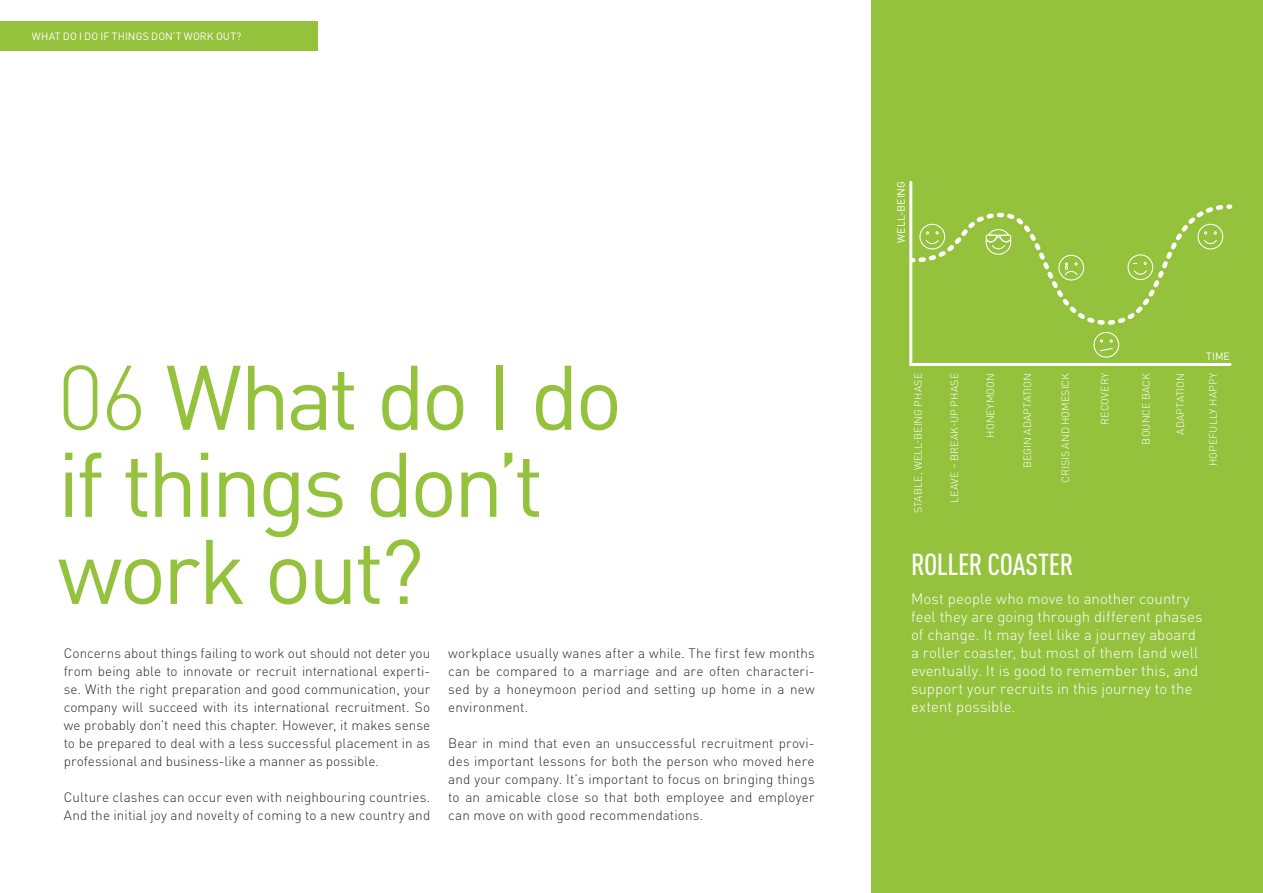
<style>
.page{position:relative;width:1263px;height:893px;background:#fff}
.page>*{position:absolute;margin:0;border:0;box-sizing:border-box;transform-origin:0 0}
.t1{font:90px/87px "DIN Pro";letter-spacing:-.045em;color:#94c23d}
.t2{font:500 30px "DIN Cond";letter-spacing:-.01em;color:#fff}
.t3{font:300 15px/18px "DIN Pro";letter-spacing:.005em;color:#fff}
.t4{font:300 13.5px/18px "DIN Pro";letter-spacing:.01em;color:#282827;text-align:justify}
.t5{font:300 10.5px "DIN Pro";letter-spacing:.005em;color:#fff}
.t6{font:10.5px "DIN Pro";letter-spacing:.01em;color:#fff}
.s1{font-weight:300}
</style>
<div class="page">
<div style="left:872px;top:0;width:391px;height:893px;background:#94c23d"></div>
<svg style="left:909px;top:180px;width:323px;height:186px"></svg>
<svg style="left:1093px;top:332px;width:26px;height:26px"></svg>
<svg style="left:909px;top:202px;width:324px;height:124px"></svg>
<div style="left:0;top:21px;width:318px;height:30px;background:#94c23d"></div>
<p class="t6" style="left:32px;top:28px;width:211px">WHAT DO I DO IF THINGS DON’T WORK OUT?</p>
<h1 class="t1" style="left:57px;top:348px;width:567px"><span class="s1">06</span> What do I do if things don’t work out?</h1>
<p class="t4" style="left:64px;top:643px;width:368px">Concerns about things failing to work out should not deter you from being able to innovate or recruit international experti&shy;se. With the right preparation and good communication, your company will succeed with its international recruitment. So we probably don’t need this chapter. However, it makes sense to be prepared to deal with a less successful placement in as professional and business-like a manner as possible.</p>
<p class="t4" style="left:64px;top:787px;width:368px">Culture clashes can occur even with neighbouring countries.<br>And the initial joy and novelty of coming to a new country and</p>
<p class="t4" style="left:448px;top:643px;width:368px">workplace usually wanes after a while. The first few months can be compared to a marriage and are often characteri&shy;sed by a honeymoon period and setting up home in a new environment.</p>
<p class="t4" style="left:448px;top:733px;width:368px">Bear in mind that even an unsuccessful recruitment provi&shy;des important lessons for both the person who moved here and your company. It’s important to focus on bringing things to an amicable close so that both employee and employer can move on with good recommendations.</p>
<p class="t6" style="left:893px;top:243px;width:63px;rotate:-90deg">WELL-BEING</p>
<p class="t5" style="left:910px;top:513px;width:142px;rotate:-90deg">STABLE, WELL-BEING PHASE</p>
<p class="t5" style="left:946px;top:503px;width:131px;rotate:-90deg">LEAVE – BREAK-UP PHASE</p>
<p class="t6" style="left:1206px;top:348px;width:25px">TIME</p>
<p class="t5" style="left:982px;top:438px;width:66px;rotate:-90deg">HONEYMOON</p>
<p class="t5" style="left:1019px;top:468px;width:96px;rotate:-90deg">BEGIN ADAPTATION</p>
<p class="t5" style="left:1057px;top:483px;width:111px;rotate:-90deg">CRISIS AND HOMESICK</p>
<p class="t5" style="left:1097px;top:425px;width:53px;rotate:-90deg">RECOVERY</p>
<p class="t5" style="left:1138px;top:445px;width:73px;rotate:-90deg">BOUNCE BACK</p>
<p class="t5" style="left:1172px;top:435px;width:63px;rotate:-90deg">ADAPTATION</p>
<p class="t5" style="left:1205px;top:466px;width:95px;rotate:-90deg">HOPEFULLY HAPPY</p>
<h2 class="t2" style="left:911px;top:546px;width:164px">ROLLER COASTER</h2>
<p class="t3" style="left:911px;top:588px;width:293px">Most people who move to another country feel they are going through different phases of change. It may feel like a journey aboard a roller coaster, but most of them land well eventually. It is good to remember this, and support your recruits in this journey to the extent possible.</p>
</div>
